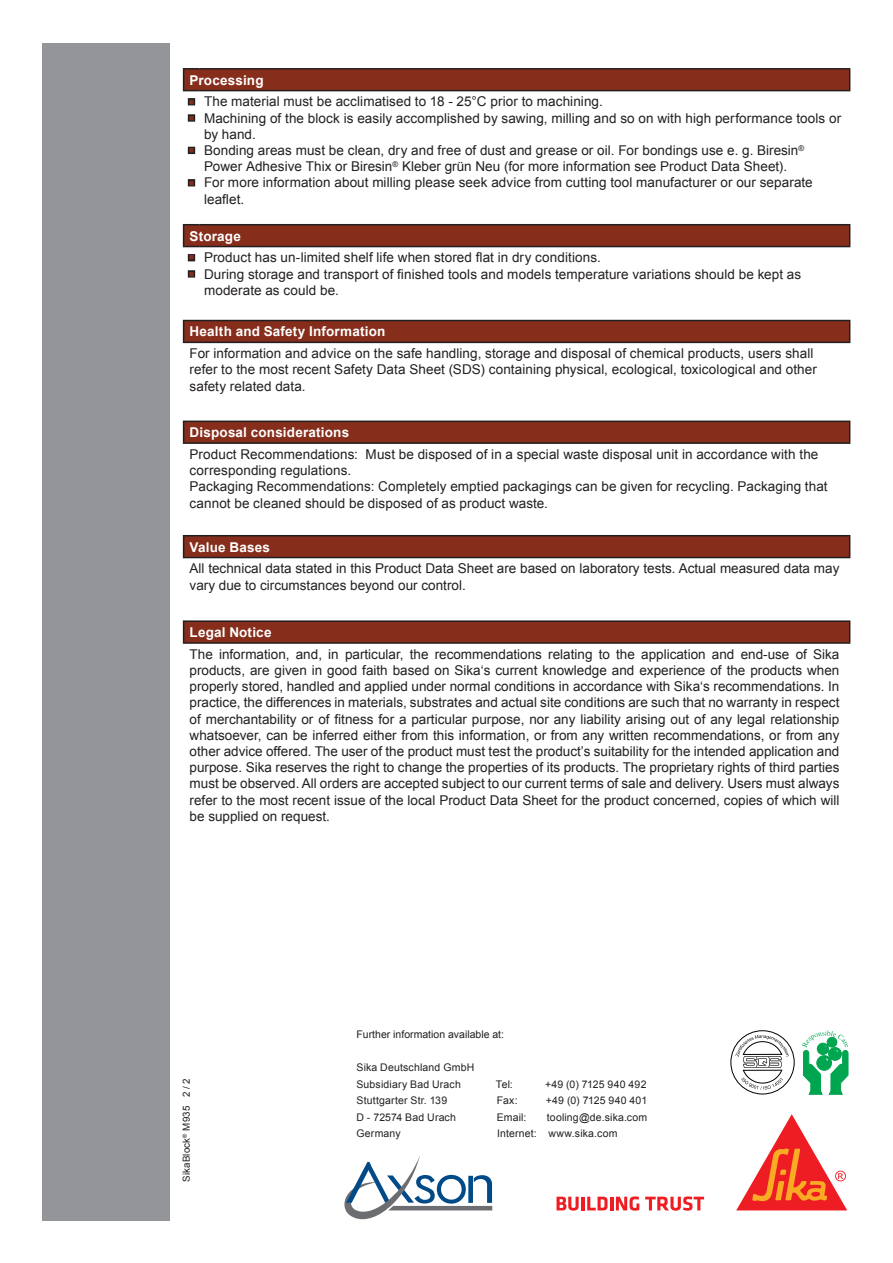
<style>
.page{position:relative;width:893px;height:1263px;background:#fff}
.page>*{position:absolute;margin:0;border:0;box-sizing:border-box;transform-origin:0 0}
.TDS_Note{font:13.5px/16.2px "Arial";letter-spacing:.005em;color:#231f20}
.DS_Text{font:13.5px/16.2px "Arial";letter-spacing:.005em;color:#231f20}
.TDS_Text{font:13.5px/16.2px "Arial";color:#231f20}
.DS_Überschrift{font:700 13.5px "Arial";letter-spacing:.015em;color:#fff}
.t1{font:10.5px "Arial";letter-spacing:.015em;color:#231f20}
.DS{font:9.75px "Arial";letter-spacing:.025em;color:#231f20}
.DS_Text-2{font:7.5px "Wingdings";color:#862e1b}
</style>
<div class="page">
<div style="left:43px;top:43px;width:127px;height:1177px;background:#939598"></div>
<svg style="left:556px;top:1196px;width:83px;height:14px"></svg>
<svg style="left:645px;top:1196px;width:59px;height:14px"></svg>
<svg style="left:736px;top:1114px;width:111px;height:96px"></svg>
<svg style="left:344px;top:1156px;width:148px;height:63px"></svg>
<div style="left:184px;top:69px;width:666px;height:22px;background:#862e1b"></div>
<svg style="left:184px;top:91px;width:666px;height:96px"></svg>
<hr style="left:200px;top:68px;width:650px;height:2px;background:#231f20">
<svg style="left:849px;top:70px;width:1px;height:20px"></svg>
<svg style="left:183px;top:68px;width:17px;height:23px"></svg>
<hr style="left:200px;top:90px;width:650px;height:1px;background:#231f20">
<div style="left:188px;top:98px;width:7px;height:7px;border:3px solid #231f20"></div>
<div style="left:188px;top:114px;width:7px;height:8px;border:3px solid #231f20"></div>
<div style="left:188px;top:147px;width:7px;height:7px;border:3px solid #231f20"></div>
<div style="left:188px;top:179px;width:7px;height:7px;border:3px solid #231f20"></div>
<div style="left:184px;top:320px;width:666px;height:22px;background:#862e1b"></div>
<svg style="left:849px;top:321px;width:1px;height:21px"></svg>
<hr style="left:183px;top:320px;width:667px;height:1px;background:#231f20">
<svg style="left:183px;top:321px;width:1px;height:21px"></svg>
<hr style="left:183px;top:342px;width:667px;height:1px;background:#231f20">
<div style="left:184px;top:421px;width:666px;height:22px;background:#862e1b"></div>
<svg style="left:849px;top:422px;width:1px;height:20px"></svg>
<hr style="left:183px;top:421px;width:667px;height:1px;background:#231f20">
<svg style="left:183px;top:422px;width:1px;height:20px"></svg>
<hr style="left:183px;top:442px;width:667px;height:2px;background:#231f20">
<div style="left:184px;top:536px;width:666px;height:21px;background:#862e1b"></div>
<svg style="left:849px;top:536px;width:1px;height:21px"></svg>
<hr style="left:183px;top:535px;width:667px;height:1px;background:#231f20">
<svg style="left:183px;top:536px;width:1px;height:21px"></svg>
<hr style="left:183px;top:557px;width:667px;height:1px;background:#231f20">
<div style="left:184px;top:621px;width:666px;height:22px;background:#862e1b"></div>
<svg style="left:849px;top:622px;width:1px;height:20px"></svg>
<hr style="left:183px;top:620px;width:667px;height:2px;background:#231f20">
<svg style="left:183px;top:622px;width:1px;height:20px"></svg>
<hr style="left:183px;top:642px;width:667px;height:2px;background:#231f20">
<svg style="left:183px;top:224px;width:667px;height:54px"></svg>
<hr style="left:200px;top:246px;width:650px;height:1px;background:#231f20">
<div style="left:188px;top:254px;width:7px;height:7px;border:3px solid #231f20"></div>
<div style="left:188px;top:270px;width:7px;height:8px;border:3px solid #231f20"></div>
<svg style="left:802px;top:1030px;width:46px;height:64px"></svg>
<div style="left:731px;top:1030px;width:63px;height:64px;border:1px solid #000;border-radius:50%"></div>
<svg style="left:735px;top:1035px;width:54px;height:55px"></svg>
<p class="DS_Überschrift" style="left:190px;top:71px;width:76px">Processing</p>
<p class="DS_Text-2" style="left:189px;top:98px;width:7px">■</p>
<p class="DS_Text-2" style="left:189px;top:114px;width:7px">■</p>
<p class="DS_Text-2" style="left:189px;top:146px;width:7px">■</p>
<p class="DS_Text-2" style="left:189px;top:179px;width:7px">■</p>
<p class="DS_Text" style="left:204px;top:94px;width:639px">The material must be acclimatised to 18 - 25°C prior to machining.<br>Machining of the block is easily accomplished by sawing, milling and so on with high performance tools or by hand.</p>
<p class="DS_Text" style="left:204px;top:142px;width:602px">Bonding areas must be clean, dry and free of dust and grease or oil. For bondings use e. g. Biresin<sup>®<br></sup>Power Adhesive Thix or Biresin<sup>®</sup> Kleber grün Neu (for more information see Product Data Sheet).</p>
<p class="DS_Text" style="left:204px;top:175px;width:610px">For more information about milling please seek advice from cutting tool manufacturer or our separate leaflet.</p>
<p class="DS_Überschrift" style="left:190px;top:227px;width:53px">Storage</p>
<p class="DS_Text-2" style="left:189px;top:254px;width:7px">■</p>
<p class="DS_Text-2" style="left:189px;top:270px;width:7px">■</p>
<p class="DS_Text" style="left:204px;top:250px;width:398px">Product has un-limited shelf life when stored flat in dry conditions.</p>
<p class="DS_Text" style="left:204px;top:266px;width:599px">During storage and transport of finished tools and models temperature variations should be kept as moderate as could be.</p>
<p class="DS_Überschrift" style="left:190px;top:323px;width:197px">Health and Safety Information</p>
<p class="TDS_Note" style="left:190px;top:345px;width:629px">For information and advice on the safe handling, storage and disposal of chemical products, users shall refer to the most recent Safety Data Sheet (SDS) containing physical, ecological, toxicological and other safety related data.</p>
<p class="DS_Überschrift" style="left:190px;top:423px;width:161px">Disposal considerations</p>
<p class="DS_Text" style="left:190px;top:446px;width:630px">Product Recommendations: Must be disposed of in a special waste disposal unit in accordance with the corresponding regulations.</p>
<p class="DS_Text" style="left:190px;top:479px;width:640px">Packaging Recommendations: Completely emptied packagings can be given for recycling. Packaging that cannot be cleaned should be disposed of as product waste.</p>
<p class="DS_Überschrift" style="left:190px;top:538px;width:82px">Value Bases</p>
<p class="TDS_Text" style="left:190px;top:561px;width:651px">All technical data stated in this Product Data Sheet are based on laboratory tests. Actual measured data may vary due to circumstances beyond our control.</p>
<p class="DS_Überschrift" style="left:190px;top:623px;width:83px">Legal Notice</p>
<p class="TDS_Note" style="left:190px;top:646px;width:651px;text-align:justify">The information, and, in particular, the recommendations relating to the application and end-use of Sika products, are given in good faith based on Sika‘s current knowledge and experience of the products when properly stored, handled and applied under normal conditions in accordance with Sika‘s recommendations. In practice, the differences in materials, substrates and actual site conditions are such that no warranty in respect of merchantability or of fitness for a particular purpose, nor any liability arising out of any legal relationship whatsoever, can be inferred either from this information, or from any written recommendations, or from any other advice offered. The user of the product must test the product’s suitability for the intended application and purpose. Sika reserves the right to change the properties of its products. The proprietary rights of third parties must be observed. All orders are accepted subject to our current terms of sale and delivery. Users must always refer to the most recent issue of the local Product Data Sheet for the product concerned, copies of which will be supplied on request.</p>
<p class="DS" style="left:180px;top:1182px;width:105px;rotate:-90deg">SikaBlock<sup>®</sup> M935 2 / 2</p>
<p class="t1" style="left:356px;top:1027px;width:149px">Further information available at:</p>
<p class="t1" style="left:356px;top:1060px;width:119px">Sika Deutschland GmbH</p>
<p class="t1" style="left:356px;top:1077px;width:106px">Subsidiary Bad Urach</p>
<p class="t1" style="left:496px;top:1077px;width:18px">Tel:</p>
<p class="t1" style="left:545px;top:1077px;width:103px">+49 (0) 7125 940 492</p>
<p class="t1" style="left:356px;top:1093px;width:92px">Stuttgarter Str. 139</p>
<p class="t1" style="left:497px;top:1093px;width:22px">Fax:</p>
<p class="t1" style="left:546px;top:1093px;width:103px">+49 (0) 7125 940 401</p>
<p class="t1" style="left:356px;top:1110px;width:101px">D - 72574 Bad Urach</p>
<p class="t1" style="left:497px;top:1110px;width:31px">Email:</p>
<p class="t1" style="left:547px;top:1110px;width:102px">tooling@de.sika.com</p>
<p class="t1" style="left:356px;top:1126px;width:46px">Germany</p>
<p class="t1" style="left:497px;top:1126px;width:122px">Internet: www.sika.com</p>
</div>
